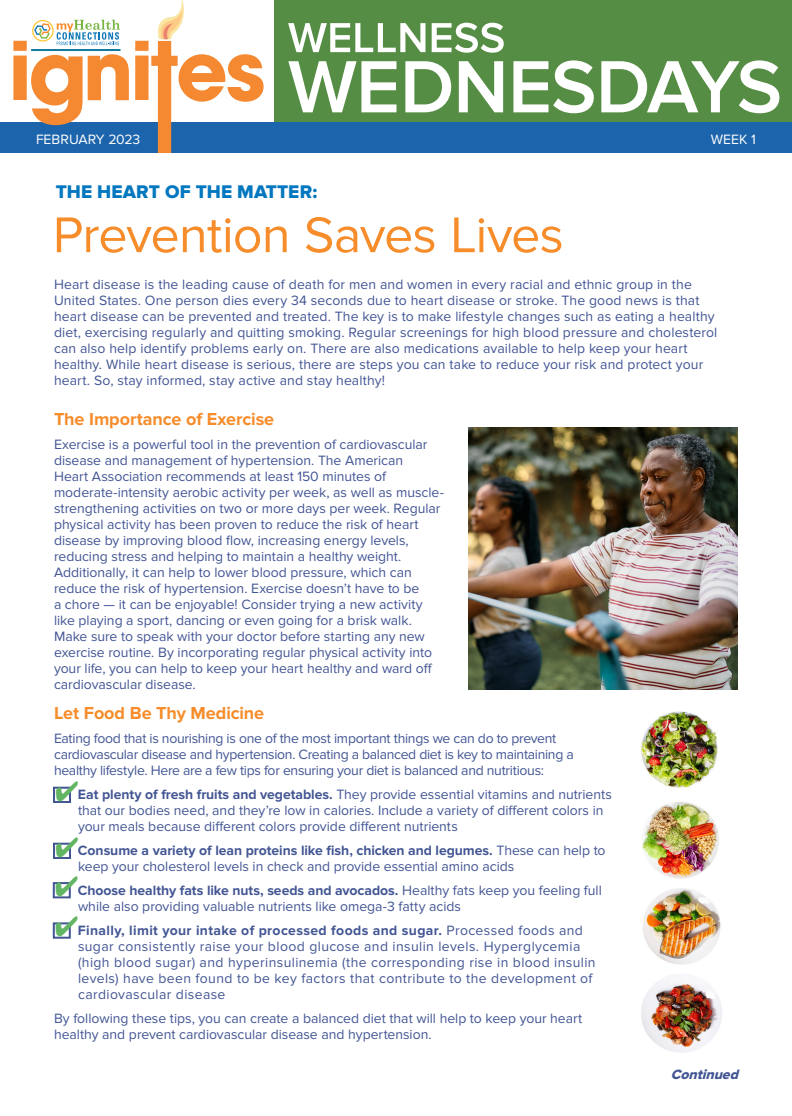
<style>
.page{position:relative;width:792px;height:1116px;background:#fff}
.page>*{position:absolute;margin:0;border:0;box-sizing:border-box;transform-origin:0 0}
.t1{font:52px "Proxima Nova";letter-spacing:-.015em;color:#f68c2a}
.t2{font:19px "Proxima Nova Extrabld";letter-spacing:.005em;color:#0077bf}
.t3{font:700 18px "Proxima Nova";letter-spacing:-.005em;color:#f68c2a}
.t4{font:14px/16px "Proxima Nova";color:#435694}
.t5{font:14px/16px "Proxima Nova";letter-spacing:.03em;color:#435694}
.t6{font:14px/16px "Proxima Nova";letter-spacing:-.025em;color:#435694}
.t7{font:14px "Proxima Nova";letter-spacing:-.005em;color:#fff}
.t8{font:italic 14px "Proxima Nova Extrabld";color:#435694}
.s1{font-weight:700;color:#fff}
.s2{font-weight:700}
</style>
<div class="page">
<div style="left:274px;top:0;width:518px;height:122px;background:#568d44"></div>
<div style="left:0;top:122px;width:792px;height:30px;background:#1c64ac"></div>
<svg style="left:13px;top:0;width:251px;height:152px"></svg>
<svg style="left:288px;top:23px;width:137px;height:29px"></svg>
<svg style="left:432px;top:23px;width:72px;height:30px"></svg>
<svg style="left:288px;top:61px;width:108px;height:51px"></svg>
<svg style="left:405px;top:61px;width:46px;height:51px"></svg>
<svg style="left:459px;top:61px;width:44px;height:51px"></svg>
<svg style="left:513px;top:60px;width:81px;height:53px"></svg>
<svg style="left:601px;top:60px;width:178px;height:53px"></svg>
<img style="left:468px;top:428px;width:270px;height:262px">
<img style="left:641px;top:711px;width:81px;height:341px">
<svg style="left:53px;top:786px;width:18px;height:17px"></svg>
<svg style="left:53px;top:842px;width:18px;height:17px"></svg>
<svg style="left:52px;top:882px;width:19px;height:17px"></svg>
<svg style="left:52px;top:922px;width:19px;height:17px"></svg>
<p class="t7" style="left:36px;top:131px;width:106px">FEBRUARY 2023</p>
<p class="t7" style="left:711px;top:131px;width:47px">WEEK 1</p>
<p class="t2" style="left:56px;top:181px;width:263px">THE HEART OF THE MATTER:</p>
<p class="t1" style="left:53px;top:205px;width:512px">Prevention Saves Lives</p>
<p class="t4" style="left:54px;top:276px;width:665px">Heart disease is the leading cause of death for men and women in every racial and ethnic group in the United States. One person dies every 34 seconds due to heart disease or stroke. The good news is that heart disease can be prevented and treated. The key is to make lifestyle changes such as eating a healthy diet, exercising regularly and quitting smoking. Regular screenings for high blood pressure and cholesterol can also help identify problems early on. There are also medications available to help keep your heart healthy. While heart disease is serious, there are steps you can take to reduce your risk and protect your heart. So, stay informed, stay active and stay healthy!</p>
<p class="t3" style="left:54px;top:408px;width:222px">The Importance of Exercise</p>
<p class="t4" style="left:54px;top:436px;width:391px">Exercise is a powerful tool in the prevention of cardiovascular disease and management of hypertension. The American<br>Heart Association recommends at least 150 minutes of moderate-intensity aerobic activity per week, as well as muscle&shy;strengthening activities on two or more days per week. Regular physical activity has been proven to reduce the risk of heart disease by improving blood flow, increasing energy levels, reducing stress and helping to maintain a healthy weight.<br>Additionally, it can help to lower blood pressure, which can reduce the risk of hypertension. Exercise doesn’t have to be<br>a chore — it can be enjoyable! Consider trying a new activity like playing a sport, dancing or even going for a brisk walk.<br>Make sure to speak with your doctor before starting any new exercise routine. By incorporating regular physical activity into your life, you can help to keep your heart healthy and ward off cardiovascular disease.</p>
<p class="t3" style="left:54px;top:702px;width:212px">Let Food Be Thy Medicine</p>
<p class="t6" style="left:54px;top:730px;width:521px">Eating food that is nourishing is one of the most important things we can do to prevent cardiovascular disease and hypertension. Creating a balanced diet is key to maintaining a healthy lifestyle. Here are a few tips for ensuring your diet is balanced and nutritious:</p>
<p class="t4" style="left:78px;top:786px;width:536px;text-indent:-12px"><span class="s1">•</span> <span class="s2">Eat plenty of fresh fruits and vegetables.</span> They provide essential vitamins and nutrients that our bodies need, and they’re low in calories. Include a variety of different colors in your meals because different colors provide different nutrients</p>
<p class="t4" style="left:78px;top:842px;width:529px;text-indent:-12px"><span class="s1">•</span> <span class="s2">Consume a variety of lean proteins like fish, chicken and legumes.</span> These can help to keep your cholesterol levels in check and provide essential amino acids</p>
<p class="t4" style="left:78px;top:882px;width:525px;text-indent:-12px"><span class="s1">•</span> <span class="s2">Choose healthy fats like nuts, seeds and avocados.</span> Healthy fats keep you feeling full while also providing valuable nutrients like omega-3 fatty acids</p>
<p class="t5" style="left:78px;top:922px;width:519px;text-indent:-12px"><span class="s1">•</span> <span class="s2">Finally, limit your intake of processed foods and sugar.</span> Processed foods and sugar consistently raise your blood glucose and insulin levels. Hyperglycemia (high blood sugar) and hyperinsulinemia (the corresponding rise in blood insulin levels) have been found to be key factors that contribute to the development of cardiovascular disease</p>
<p class="t4" style="left:54px;top:1010px;width:530px">By following these tips, you can create a balanced diet that will help to keep your heart healthy and prevent cardiovascular disease and hypertension.</p>
<p class="t8" style="left:671px;top:1066px;width:73px">Continued</p>
</div>
